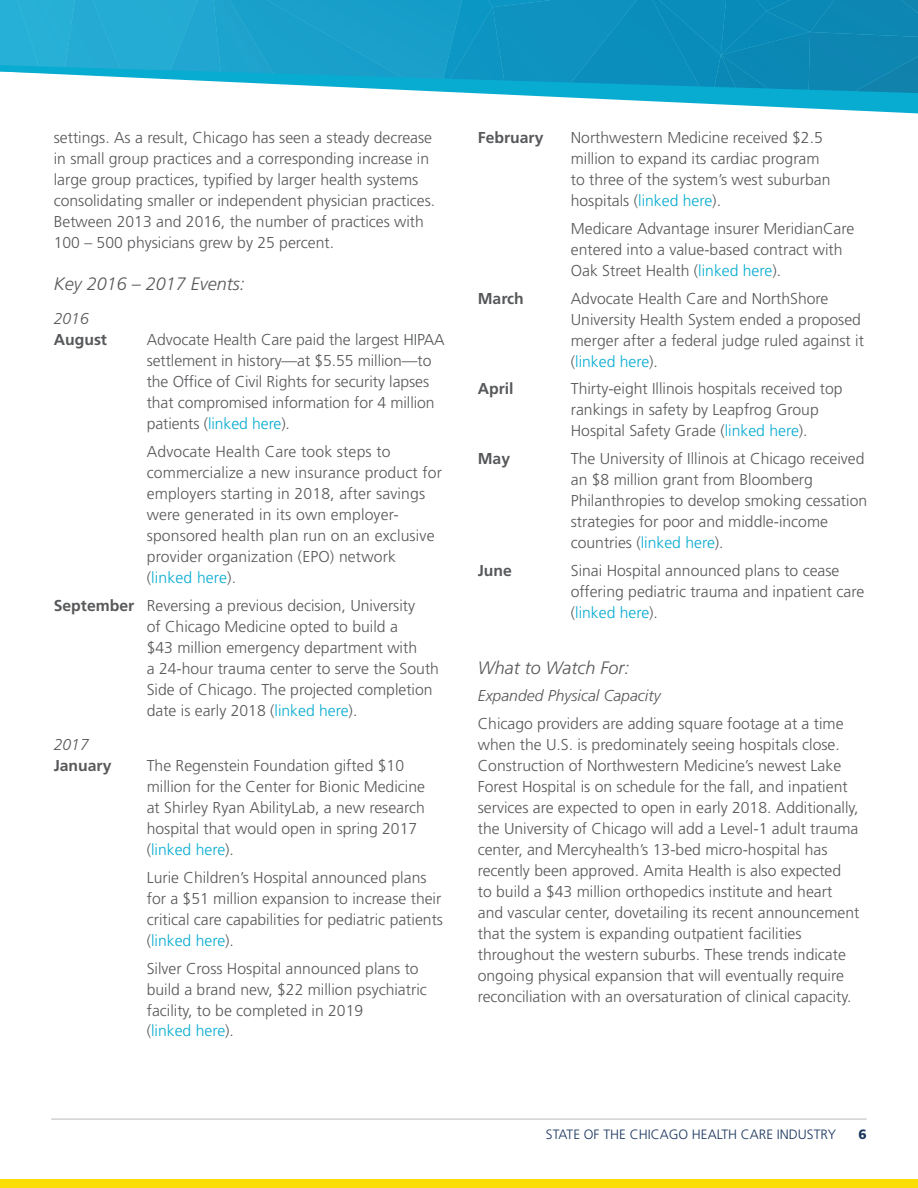
<style>
.page{position:relative;width:918px;height:1188px;background:#fff}
.page>*{position:absolute;margin:0;border:0;box-sizing:border-box;transform-origin:0 0}
.t1{font:italic 300 18px "Frutiger LT Std";color:#57585a}
.t2{font:300 15.75px/21px "Frutiger LT Std";color:#57585a}
.t3{font:700 15.75px "Frutiger LT Std";color:#57585a}
.t4{font:italic 300 15.75px "Frutiger LT Std";color:#57585a}
.t5{font:300 13.5px "Frutiger LT Std";color:#1a355e}
.t6{font:900 13.5px "Frutiger LT Std";color:#1a355e}
.s1{color:#08acd0}
.s2{font-weight:700}
</style>
<div class="page">
<svg style="left:0;top:0;width:918px;height:64px;background:#1599c4"></svg>
<svg style="left:0;top:64px;width:918px;height:50px"></svg>
<div style="left:0;top:1180px;width:918px;height:8px;background:#fbdd07"></div>
<hr style="left:51px;top:1118px;width:816px;height:2px;background:#d1d2d4">
<p class="t2" style="left:54px;top:128px;width:383px">settings. As a result, Chicago has seen a steady decrease in small group practices and a corresponding increase in large group practices, typified by larger health systems consolidating smaller or independent physician practices.<br>Between 2013 and 2016, the number of practices with 100 – 500 physicians grew by 25 percent.</p>
<p class="t1" style="left:54px;top:273px;width:193px">Key 2016 – 2017 Events:</p>
<p class="t4" style="left:54px;top:310px;width:37px">2016</p>
<p class="t3" style="left:54px;top:330px;width:55px">August</p>
<p class="t2" style="left:147px;top:329px;width:300px">Advocate Health Care paid the largest HIPAA settlement in history—at $5.55 million—to the Office of Civil Rights for security lapses that compromised information for 4 million patients (<span class="s1">linked here</span>).</p>
<p class="t2" style="left:147px;top:441px;width:297px">Advocate Health Care took steps to commercialize a new insurance product for employers starting in 2018, after savings were generated in its own employer&shy;sponsored health plan run on an exclusive provider organization (EPO) network (<span class="s1">linked here</span>).</p>
<p class="t2" style="left:147px;top:595px;width:294px;text-indent:-93px"><span class="s2">September</span> Reversing a previous decision, University<br>of Chicago Medicine opted to build a<br>$43 million emergency department with<br>a 24-hour trauma center to serve the South Side of Chicago. The projected completion date is early 2018 (<span class="s1">linked here</span>).</p>
<p class="t4" style="left:54px;top:736px;width:37px">2017</p>
<p class="t3" style="left:54px;top:756px;width:59px">January</p>
<p class="t2" style="left:147px;top:755px;width:280px">The Regenstein Foundation gifted $10 million for the Center for Bionic Medicine at Shirley Ryan AbilityLab, a new research hospital that would open in spring 2017 (<span class="s1">linked here</span>).</p>
<p class="t2" style="left:147px;top:867px;width:298px">Lurie Children’s Hospital announced plans for a $51 million expansion to increase their critical care capabilities for pediatric patients (<span class="s1">linked here</span>).</p>
<p class="t2" style="left:147px;top:958px;width:282px">Silver Cross Hospital announced plans to build a brand new, $22 million psychiatric facility, to be completed in 2019<br>(<span class="s1">linked here</span>).</p>
<p class="t3" style="left:478px;top:129px;width:67px">February</p>
<p class="t2" style="left:571px;top:128px;width:261px">Northwestern Medicine received $2.5 million to expand its cardiac program to three of the system’s west suburban hospitals (<span class="s1">linked here</span>).</p>
<p class="t2" style="left:571px;top:218px;width:285px">Medicare Advantage insurer MeridianCare entered into a value-based contract with<br>Oak Street Health (<span class="s1">linked here</span>).</p>
<p class="t3" style="left:478px;top:289px;width:48px">March</p>
<p class="t2" style="left:571px;top:288px;width:295px">Advocate Health Care and NorthShore University Health System ended a proposed merger after a federal judge ruled against it (<span class="s1">linked here</span>).</p>
<p class="t3" style="left:478px;top:380px;width:37px">April</p>
<p class="t2" style="left:571px;top:379px;width:273px">Thirty-eight Illinois hospitals received top rankings in safety by Leapfrog Group<br>Hospital Safety Grade (<span class="s1">linked here</span>).</p>
<p class="t3" style="left:478px;top:449px;width:34px">May</p>
<p class="t2" style="left:571px;top:449px;width:298px">The University of Illinois at Chicago received an $8 million grant from Bloomberg Philanthropies to develop smoking cessation strategies for poor and middle-income countries (<span class="s1">linked here</span>).</p>
<p class="t3" style="left:478px;top:561px;width:36px">June</p>
<p class="t2" style="left:571px;top:560px;width:295px">Sinai Hospital announced plans to cease offering pediatric trauma and inpatient care (<span class="s1">linked here</span>).</p>
<p class="t1" style="left:478px;top:657px;width:153px">What to Watch For:</p>
<p class="t4" style="left:478px;top:687px;width:184px">Expanded Physical Capacity</p>
<p class="t2" style="left:478px;top:713px;width:383px">Chicago providers are adding square footage at a time when the U.S. is predominately seeing hospitals close.<br>Construction of Northwestern Medicine’s newest Lake Forest Hospital is on schedule for the fall, and inpatient services are expected to open in early 2018. Additionally, the University of Chicago will add a Level-1 adult trauma center, and Mercyhealth’s 13-bed micro-hospital has recently been approved. Amita Health is also expected<br>to build a $43 million orthopedics institute and heart and vascular center, dovetailing its recent announcement that the system is expanding outpatient facilities throughout the western suburbs. These trends indicate ongoing physical expansion that will eventually require reconciliation with an oversaturation of clinical capacity.</p>
<p class="t5" style="left:546px;top:1127px;width:292px">STATE OF THE CHICAGO HEALTH CARE INDUSTRY</p>
<p class="t6" style="left:859px;top:1126px;width:10px">6</p>
</div>
